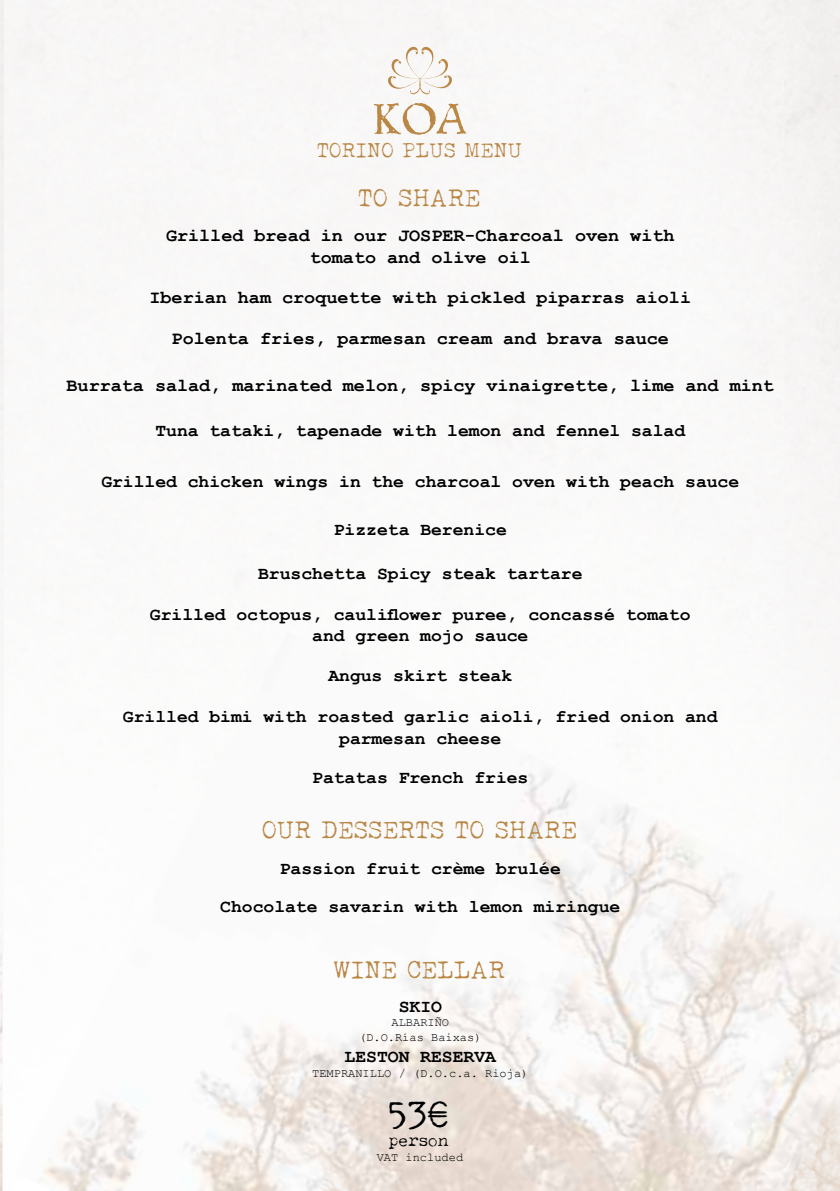
<style>
.page{position:relative;width:840px;height:1191px;background:#fff}
.page>*{position:absolute;margin:0;border:0;box-sizing:border-box;transform-origin:0 0}
.t1{font:36px "LUCKYTYPEWRITER";color:#000}
.t2{font:24px "LUCKYTYPEWRITER";color:#ba8745}
.t3{font:20px "LUCKYTYPEWRITER";color:#ba8745}
.t4{font:700 18.4px/22px "Courier New";color:#000;text-align:center}
.t5{font:700 18px/21.6px "Courier New";color:#000;text-align:center}
.t6{font:16px "LUCKYTYPEWRITER";color:#000}
.t7{font:12px/14.4px "Courier New";color:#000;text-align:center}
</style>
<div class="page">
<img style="left:537px;top:757px;width:302px;height:434px">
<img style="left:15px;top:632px;width:522px;height:559px">
<img style="left:785px;top:1084px;width:54px;height:107px">
<img style="left:324px;top:1116px;width:177px;height:75px">
<img style="left:317px;top:1176px;width:35px;height:15px">
<svg style="left:373px;top:103px;width:93px;height:32px"></svg>
<svg style="left:388px;top:47px;width:63px;height:47px"></svg>
<hr style="left:0;top:0;width:3px;height:910px;background:#f6f4f3">
<img style="left:0;top:910px;width:3px;height:169px">
<img style="left:0;top:1079px;width:3px;height:112px">
<p class="t3" style="left:317px;top:139px;width:207px">TORINO PLUS MENU</p>
<h2 class="t2" style="left:359px;top:184px;width:124px">TO SHARE</h2>
<p class="t4" style="left:166px;top:223px;width:509px">Grilled bread in our JOSPER-Charcoal oven with tomato and olive oil</p>
<p class="t4" style="left:149px;top:286px;width:542px">Iberian ham croquette with pickled piparras aioli</p>
<p class="t4" style="left:171px;top:327px;width:498px">Polenta fries, parmesan cream and brava sauce</p>
<p class="t4" style="left:67px;top:373px;width:708px">Burrata salad, marinated melon, spicy vinaigrette, lime and mint</p>
<p class="t5" style="left:155px;top:419px;width:531px">Tuna tataki, tapenade with lemon and fennel salad</p>
<p class="t5" style="left:101px;top:470px;width:639px">Grilled chicken wings in the charcoal oven with peach sauce</p>
<p class="t5" style="left:333px;top:518px;width:174px">Pizzeta Berenice</p>
<p class="t5" style="left:258px;top:562px;width:326px">Bruschetta Spicy steak tartare</p>
<p class="t5" style="left:150px;top:603px;width:542px">Grilled octopus, cauliflower puree, concassé tomato and green mojo sauce</p>
<p class="t5" style="left:328px;top:664px;width:185px">Angus skirt steak</p>
<p class="t5" style="left:123px;top:705px;width:596px">Grilled bimi with roasted garlic aioli, fried onion and parmesan cheese</p>
<p class="t5" style="left:312px;top:766px;width:218px">Patatas French fries</p>
<h2 class="t2" style="left:262px;top:816px;width:317px">OUR DESSERTS TO SHARE</h2>
<p class="t5" style="left:220px;top:849px;width:401px;line-height:37.8px">Passion fruit crème brulée<br>Chocolate savarin with lemon miringue</p>
<h2 class="t2" style="left:334px;top:956px;width:174px">WINE CELLAR</h2>
<p class="t5" style="left:398px;top:994px;width:45px">SKIO</p>
<p class="t7" style="left:359px;top:1014px;width:124px">ALBARIÑO (D.O.Rías Baixas)</p>
<p class="t5" style="left:344px;top:1045px;width:153px">LESTON RESERVA</p>
<p class="t7" style="left:312px;top:1065px;width:218px">TEMPRANILLO / (D.O.c.a. Rioja)</p>
<h1 class="t1" style="left:389px;top:1094px;width:63px">53€</h1>
<p class="t6" style="left:390px;top:1131px;width:61px">person</p>
<p class="t7" style="left:376px;top:1149px;width:88px">VAT included</p>
</div>
